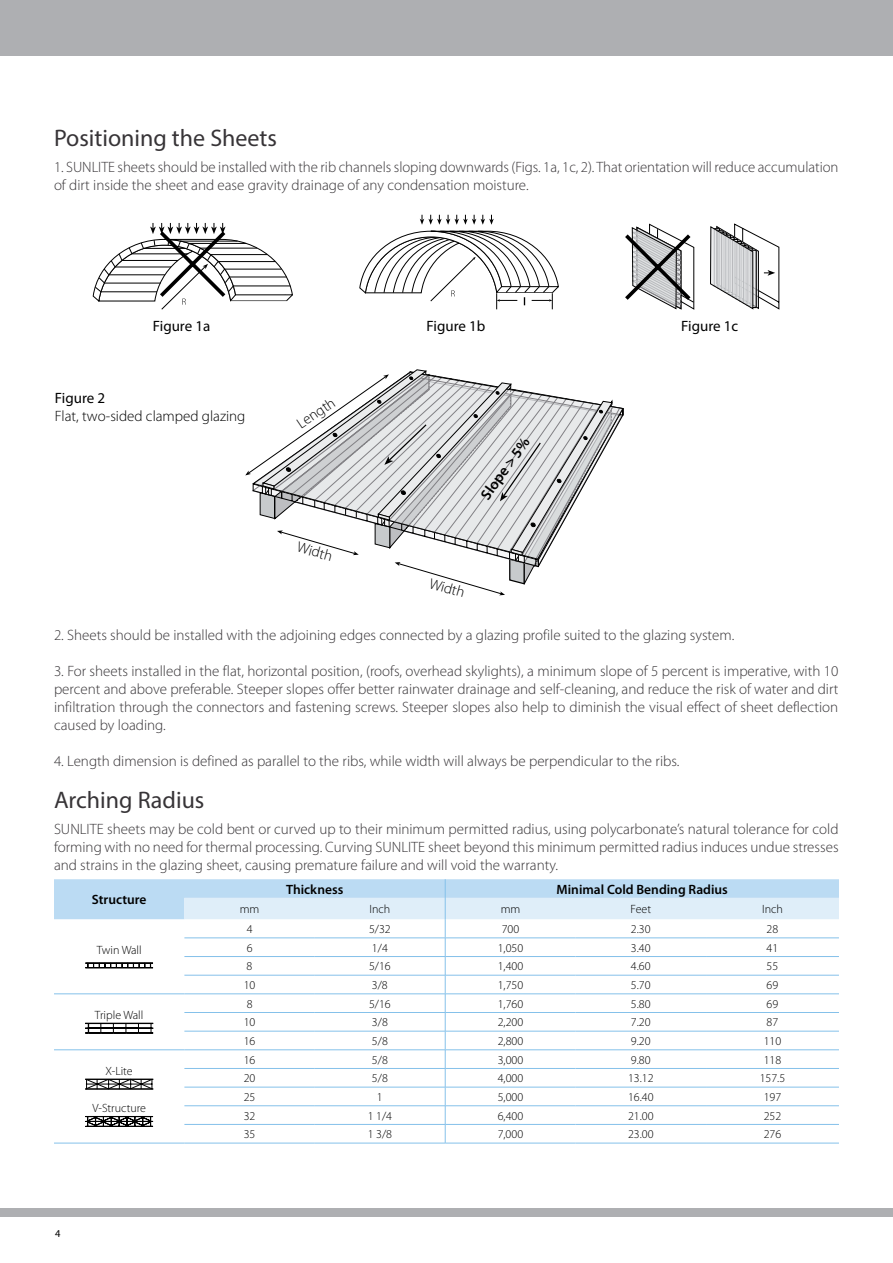
<style>
.page{position:relative;width:893px;height:1263px;background:#fff}
.page>*{position:absolute;margin:0;border:0;box-sizing:border-box;transform-origin:0 0}
.t1{font:24px "Myriad Pro";color:#373437}
.t2{font:300 15px/18px "Myriad Pro";color:#373437;text-align:justify}
.t3{font:300 15px "Myriad Pro";color:#000}
.t4{font:15px "Myriad Pro";color:#000}
.t5{font:600 15px "Myriad Pro";color:#000}
.t6{font:600 13.5px "Myriad Pro";color:#000}
.t7{font:300 12px "Myriad Pro";color:#000}
.t8{font:10.5px "Myriad Pro";color:#000}
</style>
<div class="page">
<div style="left:0;top:0;width:893px;height:55px;background:#aeafb2"></div>
<div style="left:0;top:1208px;width:893px;height:8px;background:#aeafb2"></div>
<hr style="left:54px;top:1143px;width:130px;height:1px;background:#85c1ea">
<hr style="left:184px;top:1143px;width:131px;height:1px;background:#85c1ea">
<hr style="left:315px;top:1143px;width:130px;height:1px;background:#85c1ea">
<hr style="left:445px;top:1143px;width:131px;height:1px;background:#85c1ea">
<hr style="left:576px;top:1143px;width:130px;height:1px;background:#85c1ea">
<hr style="left:706px;top:1143px;width:133px;height:1px;background:#85c1ea">
<svg style="left:54px;top:879px;width:785px;height:264px"></svg>
<svg style="left:359px;top:215px;width:200px;height:94px"></svg>
<svg style="left:710px;top:224px;width:70px;height:86px"></svg>
<svg style="left:625px;top:224px;width:69px;height:86px"></svg>
<svg style="left:245px;top:369px;width:379px;height:226px"></svg>
<svg style="left:92px;top:223px;width:201px;height:87px"></svg>
<h1 class="t1" style="left:54px;top:123px;width:224px">Positioning the Sheets</h1>
<p class="t2" style="left:54px;top:158px;width:786px">1. SUNLITE sheets should be installed with the rib channels sloping downwards (Figs. 1a, 1c, 2). That orientation will reduce accumulation of dirt inside the sheet and ease gravity drainage of any condensation moisture.</p>
<p class="t4" style="left:153px;top:317px;width:59px">Figure 1a</p>
<p class="t4" style="left:427px;top:317px;width:60px">Figure 1b</p>
<p class="t4" style="left:681px;top:317px;width:58px">Figure 1c</p>
<p class="t4" style="left:55px;top:389px;width:52px">Figure 2</p>
<p class="t3" style="left:55px;top:408px;width:192px">Flat, two-sided clamped glazing</p>
<p class="t3" style="left:294px;top:418px;width:44px;rotate:-34deg">Length</p>
<p class="t3" style="left:300px;top:538px;width:38px;rotate:16deg">Width</p>
<p class="t5" style="left:477px;top:493px;width:74px;rotate:-54deg">Slope &gt; 5%</p>
<p class="t3" style="left:432px;top:575px;width:38px;rotate:16deg">Width</p>
<p class="t2" style="left:54px;top:626px;width:682px">2. Sheets should be installed with the adjoining edges connected by a glazing profile suited to the glazing system.</p>
<p class="t2" style="left:54px;top:662px;width:786px">3. For sheets installed in the flat, horizontal position, (roofs, overhead skylights), a minimum slope of 5 percent is imperative, with 10 percent and above preferable. Steeper slopes offer better rainwater drainage and self-cleaning, and reduce the risk of water and dirt infiltration through the connectors and fastening screws. Steeper slopes also help to diminish the visual effect of sheet deflection caused by loading.</p>
<p class="t2" style="left:54px;top:752px;width:627px">4. Length dimension is defined as parallel to the ribs, while width will always be perpendicular to the ribs.</p>
<h1 class="t1" style="left:54px;top:785px;width:152px">Arching Radius</h1>
<p class="t2" style="left:54px;top:820px;width:786px">SUNLITE sheets may be cold bent or curved up to their minimum permitted radius, using polycarbonate’s natural tolerance for cold forming with no need for thermal processing. Curving SUNLITE sheet beyond this minimum permitted radius induces undue stresses and strains in the glazing sheet, causing premature failure and will void the warranty.</p>
<p class="t6" style="left:92px;top:892px;width:56px">Structure</p>
<p class="t6" style="left:286px;top:882px;width:59px">Thickness</p>
<p class="t6" style="left:556px;top:882px;width:173px">Minimal Cold Bending Radius</p>
<p class="t7" style="left:240px;top:902px;width:21px">mm</p>
<p class="t7" style="left:369px;top:902px;width:22px">Inch</p>
<p class="t7" style="left:501px;top:902px;width:21px">mm</p>
<p class="t7" style="left:631px;top:902px;width:22px">Feet</p>
<p class="t7" style="left:762px;top:902px;width:22px">Inch</p>
<p class="t7" style="left:97px;top:943px;width:47px">Twin Wall</p>
<p class="t7" style="left:95px;top:1008px;width:50px">Triple Wall</p>
<p class="t7" style="left:106px;top:1064px;width:29px">X-Lite</p>
<p class="t7" style="left:92px;top:1102px;width:55px">V-Structure</p>
<p class="t8" style="left:55px;top:1227px;width:7px">4</p>
<p class="t7" style="left:247px;top:922px;width:7px">4</p>
<p class="t7" style="left:369px;top:922px;width:23px">5/32</p>
<p class="t7" style="left:502px;top:922px;width:19px">700</p>
<p class="t7" style="left:631px;top:922px;width:21px">2.30</p>
<p class="t7" style="left:767px;top:922px;width:13px">28</p>
<p class="t7" style="left:247px;top:941px;width:7px">6</p>
<p class="t7" style="left:372px;top:941px;width:17px">1/4</p>
<p class="t7" style="left:498px;top:941px;width:27px">1,050</p>
<p class="t7" style="left:631px;top:941px;width:21px">3.40</p>
<p class="t7" style="left:767px;top:941px;width:13px">41</p>
<p class="t7" style="left:247px;top:960px;width:7px">8</p>
<p class="t7" style="left:369px;top:960px;width:23px">5/16</p>
<p class="t7" style="left:498px;top:960px;width:27px">1,400</p>
<p class="t7" style="left:631px;top:960px;width:21px">4.60</p>
<p class="t7" style="left:767px;top:960px;width:13px">55</p>
<p class="t7" style="left:244px;top:978px;width:13px">10</p>
<p class="t7" style="left:372px;top:978px;width:17px">3/8</p>
<p class="t7" style="left:498px;top:978px;width:27px">1,750</p>
<p class="t7" style="left:631px;top:978px;width:21px">5.70</p>
<p class="t7" style="left:767px;top:978px;width:13px">69</p>
<p class="t7" style="left:247px;top:997px;width:7px">8</p>
<p class="t7" style="left:369px;top:997px;width:23px">5/16</p>
<p class="t7" style="left:498px;top:997px;width:27px">1,760</p>
<p class="t7" style="left:631px;top:997px;width:21px">5.80</p>
<p class="t7" style="left:767px;top:997px;width:13px">69</p>
<p class="t7" style="left:244px;top:1016px;width:13px">10</p>
<p class="t7" style="left:372px;top:1016px;width:17px">3/8</p>
<p class="t7" style="left:498px;top:1016px;width:27px">2,200</p>
<p class="t7" style="left:631px;top:1016px;width:21px">7.20</p>
<p class="t7" style="left:767px;top:1016px;width:13px">87</p>
<p class="t7" style="left:244px;top:1034px;width:13px">16</p>
<p class="t7" style="left:372px;top:1034px;width:17px">5/8</p>
<p class="t7" style="left:498px;top:1034px;width:27px">2,800</p>
<p class="t7" style="left:631px;top:1034px;width:21px">9.20</p>
<p class="t7" style="left:764px;top:1034px;width:19px">110</p>
<p class="t7" style="left:244px;top:1053px;width:13px">16</p>
<p class="t7" style="left:372px;top:1053px;width:17px">5/8</p>
<p class="t7" style="left:498px;top:1053px;width:27px">3,000</p>
<p class="t7" style="left:631px;top:1053px;width:21px">9.80</p>
<p class="t7" style="left:764px;top:1053px;width:19px">118</p>
<p class="t7" style="left:244px;top:1072px;width:13px">20</p>
<p class="t7" style="left:372px;top:1072px;width:17px">5/8</p>
<p class="t7" style="left:498px;top:1072px;width:27px">4,000</p>
<p class="t7" style="left:628px;top:1072px;width:27px">13.12</p>
<p class="t7" style="left:760px;top:1072px;width:27px">157.5</p>
<p class="t7" style="left:244px;top:1090px;width:13px">25</p>
<p class="t7" style="left:377px;top:1090px;width:7px">1</p>
<p class="t7" style="left:498px;top:1090px;width:27px">5,000</p>
<p class="t7" style="left:628px;top:1090px;width:27px">16.40</p>
<p class="t7" style="left:764px;top:1090px;width:19px">197</p>
<p class="t7" style="left:244px;top:1109px;width:13px">32</p>
<p class="t7" style="left:368px;top:1109px;width:26px">1 1/4</p>
<p class="t7" style="left:498px;top:1109px;width:27px">6,400</p>
<p class="t7" style="left:628px;top:1109px;width:27px">21.00</p>
<p class="t7" style="left:764px;top:1109px;width:19px">252</p>
<p class="t7" style="left:244px;top:1127px;width:13px">35</p>
<p class="t7" style="left:368px;top:1127px;width:26px">1 3/8</p>
<p class="t7" style="left:498px;top:1127px;width:27px">7,000</p>
<p class="t7" style="left:628px;top:1127px;width:27px">23.00</p>
<p class="t7" style="left:764px;top:1127px;width:19px">276</p>
</div>
